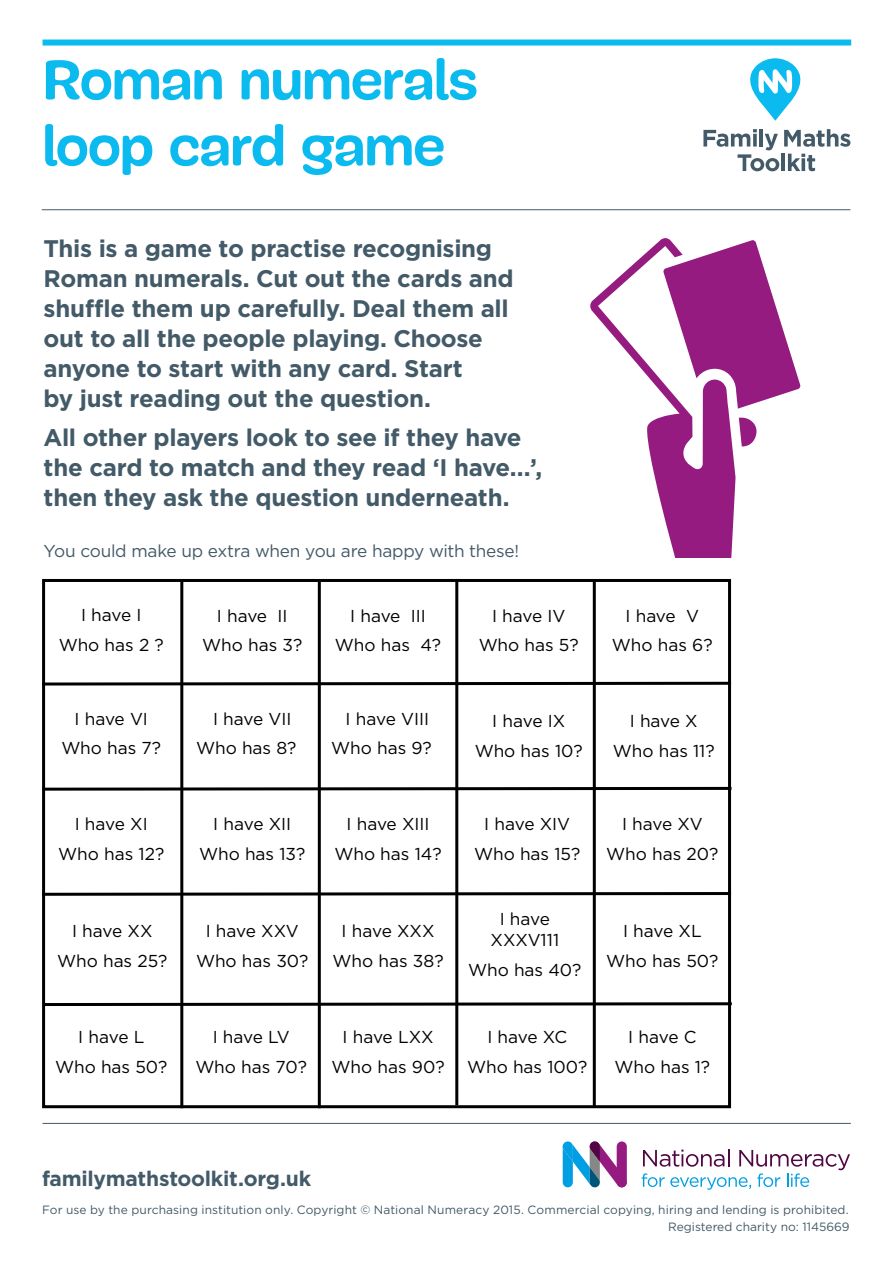
<style>
.page{position:relative;width:893px;height:1263px;background:#fff}
.page>*{position:absolute;margin:0;border:0;box-sizing:border-box;transform-origin:0 0}
.t1{font:700 57px/66px "Mija";letter-spacing:-.01em;color:#0bbbef}
.t2{font:700 24px/30px "Gotham";letter-spacing:-.015em;color:#435a68}
.t3{font:700 21px "Gotham";letter-spacing:-.015em;color:#435a68}
.t4{font:17.25px/29.5px "Gotham";color:#000;text-align:center}
.t5{font:17.25px "Gotham";letter-spacing:-.02em;color:#435a68}
.t6{font:12px/17px "Gotham";letter-spacing:.005em;color:#435a68;text-align:right}
</style>
<div class="page">
<svg style="left:642px;top:1149px;width:208px;height:41px"></svg>
<svg style="left:563px;top:1141px;width:64px;height:47px"></svg>
<div style="left:617px;top:1141px;width:10px;height:46px;background:#951b81;border-radius:5px"></div>
<svg style="left:750px;top:58px;width:51px;height:63px"></svg>
<svg style="left:703px;top:129px;width:147px;height:42px"></svg>
<hr style="left:42px;top:209px;width:808px;height:1px;background:#435a68">
<div style="left:43px;top:40px;width:808px;height:6px;background:#0bbbef"></div>
<hr style="left:43px;top:1123px;width:808px;height:1px;background:#435a68">
<div style="left:42px;top:579px;width:689px;height:529px;border:3px solid #000"></div>
<hr style="left:180px;top:582px;width:3px;height:526px;background:#000">
<hr style="left:318px;top:582px;width:3px;height:526px;background:#000">
<hr style="left:455px;top:579px;width:3px;height:526px;background:#000">
<hr style="left:593px;top:581px;width:3px;height:526px;background:#000">
<svg style="left:42px;top:680px;width:690px;height:7px"></svg>
<svg style="left:42px;top:890px;width:690px;height:7px"></svg>
<svg style="left:42px;top:1001px;width:690px;height:6px"></svg>
<svg style="left:42px;top:785px;width:690px;height:7px"></svg>
<svg style="left:590px;top:238px;width:145px;height:319px"></svg>
<svg style="left:739px;top:418px;width:17px;height:28px"></svg>
<svg style="left:663px;top:240px;width:137px;height:169px"></svg>
<h1 class="t1" style="left:43px;top:48px;width:437px">Roman numerals loop card game</h1>
<h2 class="t2" style="left:44px;top:233px;width:472px">This is a game to practise recognising Roman numerals. Cut out the cards and shuffle them up carefully. Deal them all out to all the people playing. Choose anyone to start with any card. Start<br>by just reading out the question.</h2>
<h2 class="t2" style="left:44px;top:422px;width:500px">All other players look to see if they have the card to match and they read ‘I have...’, then they ask the question underneath.</h2>
<p class="t5" style="left:44px;top:540px;width:477px">You could make up extra when you are happy with these!</p>
<p class="t4" style="left:59px;top:599px;width:107px;line-height:30.2px">I have I<br>Who has 2 ?</p>
<p class="t4" style="left:202px;top:601px;width:102px">I have II<br>Who has 3?</p>
<p class="t4" style="left:335px;top:601px;width:108px">I have III<br>Who has 4?</p>
<p class="t4" style="left:479px;top:601px;width:102px">I have IV<br>Who has 5?</p>
<p class="t4" style="left:612px;top:601px;width:102px">I have V<br>Who has 6?</p>
<p class="t4" style="left:61px;top:703px;width:101px">I have VI<br>Who has 7?</p>
<p class="t4" style="left:196px;top:703px;width:102px;text-align:right">I have VII<br>Who has 8?</p>
<p class="t4" style="left:331px;top:703px;width:102px;text-align:right">I have VIII<br>Who has 9?</p>
<p class="t4" style="left:475px;top:706px;width:110px">I have IX<br>Who has 10?</p>
<p class="t4" style="left:613px;top:706px;width:103px">I have X<br>Who has 11?</p>
<p class="t4" style="left:58px;top:809px;width:108px">I have XI<br>Who has 12?</p>
<p class="t4" style="left:199px;top:809px;width:108px">I have XII<br>Who has 13?</p>
<p class="t4" style="left:334px;top:809px;width:109px">I have XIII<br>Who has 14?</p>
<p class="t4" style="left:474px;top:809px;width:108px">I have XIV<br>Who has 15?</p>
<p class="t4" style="left:606px;top:809px;width:114px">I have XV<br>Who has 20?</p>
<p class="t4" style="left:57px;top:916px;width:112px">I have XX<br>Who has 25?</p>
<p class="t4" style="left:196px;top:916px;width:114px">I have XXV<br>Who has 30?</p>
<p class="t4" style="left:333px;top:916px;width:112px">I have XXX<br>Who has 38?</p>
<p class="t4" style="left:491px;top:908px;width:70px;line-height:21px">I have<br>XXXV111</p>
<p class="t4" style="left:468px;top:955px;width:115px">Who has 40?</p>
<p class="t4" style="left:606px;top:916px;width:114px">I have XL<br>Who has 50?</p>
<p class="t4" style="left:55px;top:1022px;width:114px">I have L<br>Who has 50?</p>
<p class="t4" style="left:195px;top:1022px;width:113px">I have LV<br>Who has 70?</p>
<p class="t4" style="left:332px;top:1022px;width:115px">I have LXX<br>Who has 90?</p>
<p class="t4" style="left:467px;top:1022px;width:122px">I have XC<br>Who has 100?</p>
<p class="t4" style="left:614px;top:1022px;width:97px">I have C<br>Who has 1?</p>
<p class="t3" style="left:42px;top:1164px;width:271px">familymathstoolkit.org.uk</p>
<p class="t6" style="left:42px;top:1201px;width:809px">For use by the purchasing institution only. Copyright © National Numeracy 2015. Commercial copying, hiring and lending is prohibited.<br>Registered charity no: 1145669</p>
</div>
